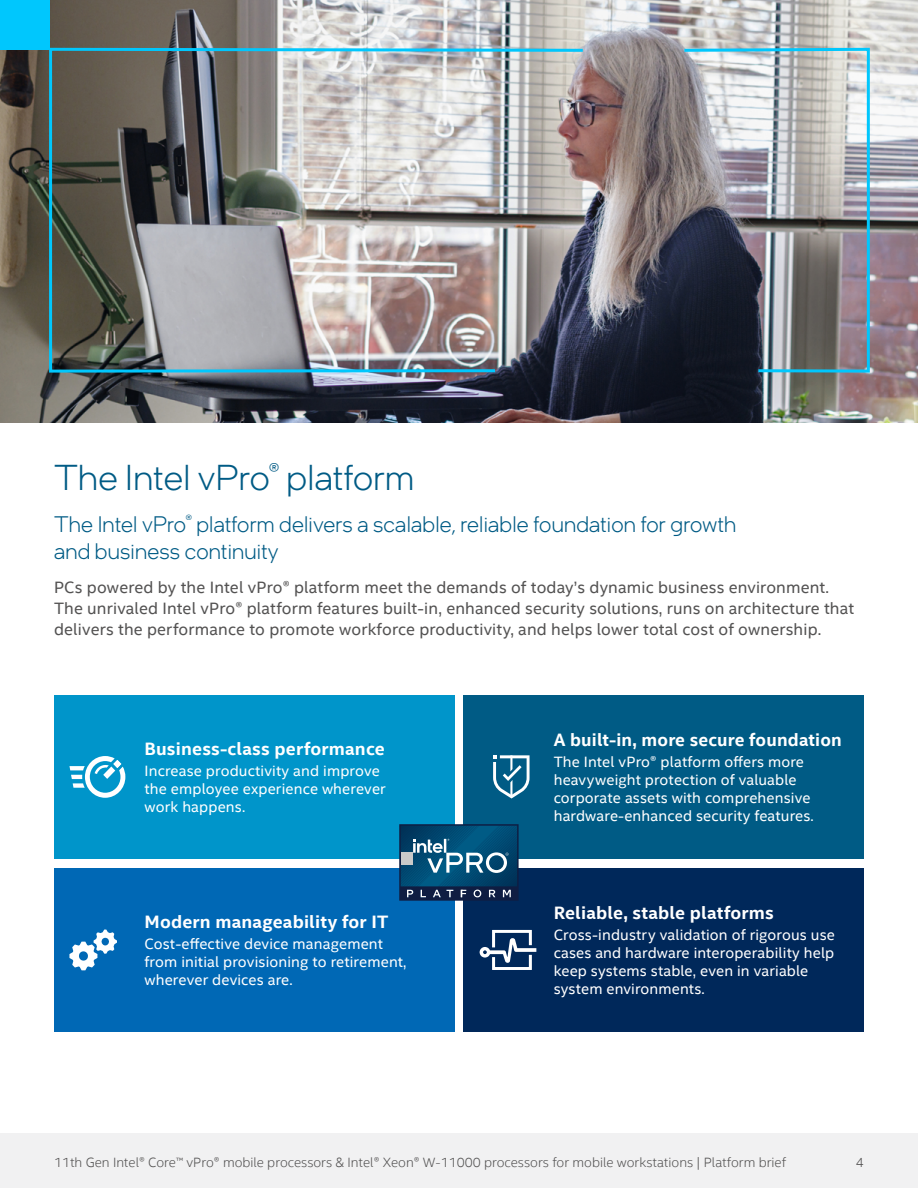
<style>
.page{position:relative;width:918px;height:1188px;background:#fff}
.page>*{position:absolute;margin:0;border:0;box-sizing:border-box;transform-origin:0 0}
.t1{font:300 36px "Intel One Display";letter-spacing:.01em;color:#005b85}
.t2{font:300 22.5px/27px "Intel One Display";letter-spacing:.01em;color:#005b85}
.t3{font:700 18px "Intel Clear";letter-spacing:.01em;color:#fff}
.t4{font:16.5px/21px "Intel Clear";letter-spacing:.01em;color:#535252}
.t5{font:15px/18px "Intel Clear";letter-spacing:.01em;color:#fff}
.t6{font:300 13.5px "Intel Clear";color:#535252}
</style>
<div class="page">
<div style="left:0;top:1134px;width:918px;height:54px;background:#f1f1f2"></div>
<img style="left:0;top:0;width:918px;height:422px">
<div style="left:464px;top:695px;width:400px;height:164px;background:#005b85"></div>
<div style="left:54px;top:695px;width:400px;height:164px;background:#0095ca"></div>
<div style="left:464px;top:868px;width:400px;height:164px;background:#00285a"></div>
<div style="left:54px;top:868px;width:400px;height:164px;background:#0068b5"></div>
<svg style="left:69px;top:756px;width:56px;height:42px"></svg>
<svg style="left:493px;top:755px;width:37px;height:43px"></svg>
<svg style="left:69px;top:930px;width:48px;height:40px"></svg>
<svg style="left:479px;top:930px;width:57px;height:40px"></svg>
<svg style="left:399px;top:824px;width:120px;height:77px"></svg>
<img style="left:681px;top:46px;width:190px;height:328px">
<img style="left:48px;top:46px;width:538px;height:328px">
<div style="left:0;top:0;width:49px;height:49px;background:#00c7fd"></div>
<h1 class="t1" style="left:54px;top:456px;width:362px">The Intel vPro<sup>®</sup> platform</h1>
<h2 class="t2" style="left:54px;top:510px;width:684px">The Intel vPro<sup>®</sup> platform delivers a scalable, reliable foundation for growth and business continuity</h2>
<p class="t4" style="left:54px;top:576px;width:802px">PCs powered by the Intel vPro® platform meet the demands of today’s dynamic business environment.<br>The unrivaled Intel vPro® platform features built-in, enhanced security solutions, runs on architecture that delivers the performance to promote workforce productivity, and helps lower total cost of ownership.</p>
<p class="t3" style="left:145px;top:737px;width:242px">Business-class performance</p>
<p class="t5" style="left:145px;top:762px;width:243px">Increase productivity and improve the employee experience wherever work happens.</p>
<p class="t3" style="left:145px;top:910px;width:245px">Modern manageability for IT</p>
<p class="t5" style="left:145px;top:935px;width:263px">Cost-effective device management from initial provisioning to retirement, wherever devices are.</p>
<p class="t3" style="left:554px;top:728px;width:290px">A built-in, more secure foundation</p>
<p class="t5" style="left:554px;top:753px;width:262px">The Intel vPro® platform offers more heavyweight protection of valuable corporate assets with comprehensive hardware-enhanced security features.</p>
<p class="t3" style="left:554px;top:901px;width:222px">Reliable, stable platforms</p>
<p class="t5" style="left:554px;top:926px;width:283px">Cross-industry validation of rigorous use cases and hardware interoperability help keep systems stable, even in variable system environments.</p>
<p class="t6" style="left:54px;top:1153px;width:734px">11th Gen Intel® Core™ vPro® mobile processors &amp; Intel® Xeon® W-11000 processors for mobile workstations | Platform brief</p>
<p class="t6" style="left:856px;top:1153px;width:10px">4</p>
</div>
